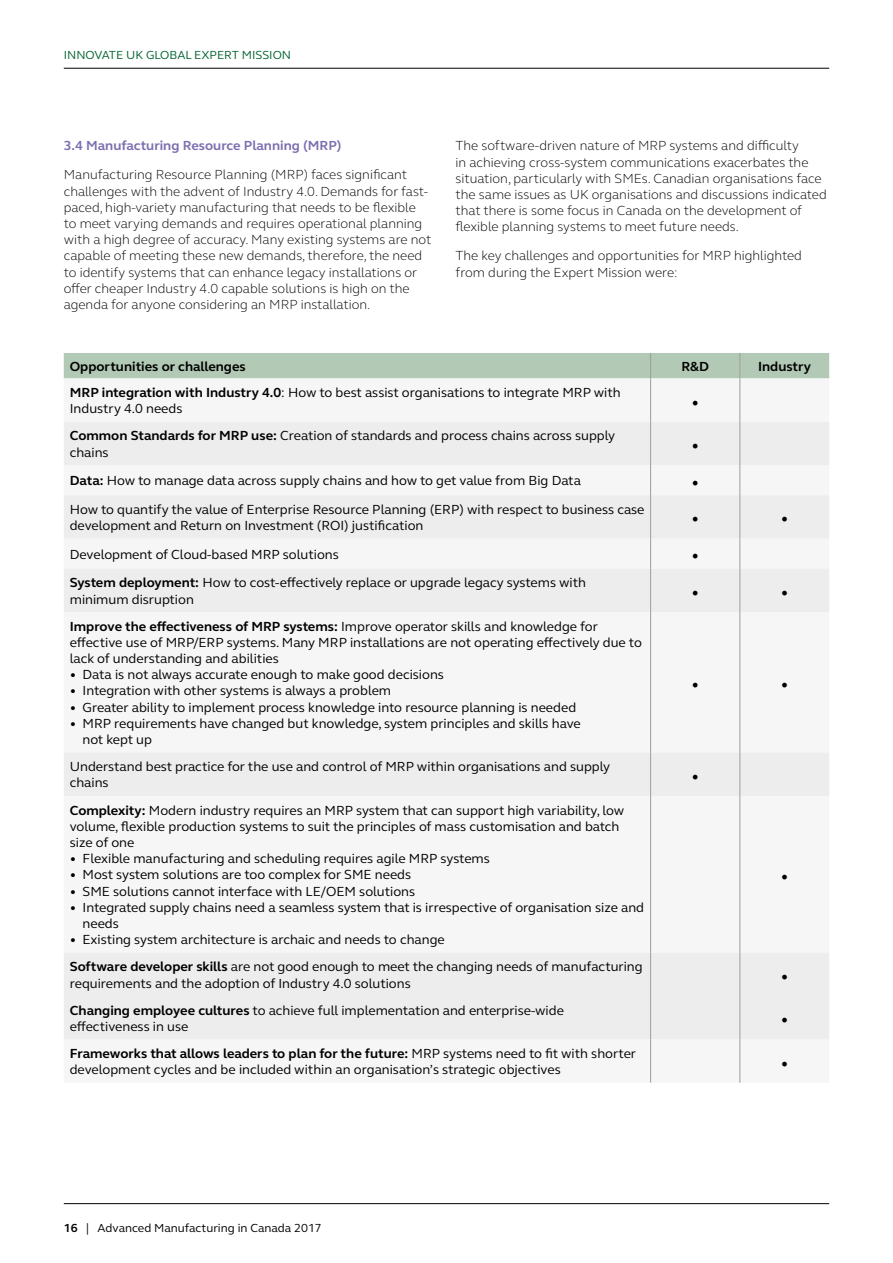
<style>
.page{position:relative;width:893px;height:1263px;background:#fff}
.page>*{position:absolute;margin:0;border:0;box-sizing:border-box;transform-origin:0 0}
.t1{font:18px "Minion Pro";color:#000}
.t2{font:13.5px/16.2px "FS Elliot";color:#000}
.t3{font:300 13.5px/16.2px "FS Elliot";color:#000}
.t4{font:700 13.5px "FS Elliot";color:#7c6eb0}
.t5{font:700 13.5px "FS Elliot";color:#000}
.t6{font:12px "FS Elliot";color:#000}
.t7{font:12px "FS Elliot";color:#00632f}
.s1{font-weight:700}
</style>
<div class="page">
<svg style="left:64px;top:422px;width:765px;height:617px;fill:#f6f6f6"></svg>
<div style="left:64px;top:353px;width:765px;height:25px;background:#b2cab5"></div>
<hr style="left:650px;top:378px;width:1px;height:44px;background:#9d9d9c">
<hr style="left:740px;top:378px;width:1px;height:44px;background:#9d9d9c">
<hr style="left:740px;top:422px;width:1px;height:43px;background:#9d9d9c">
<hr style="left:650px;top:465px;width:1px;height:30px;background:#9d9d9c">
<hr style="left:740px;top:465px;width:1px;height:30px;background:#9d9d9c">
<hr style="left:650px;top:495px;width:1px;height:44px;background:#9d9d9c">
<hr style="left:740px;top:495px;width:1px;height:44px;background:#9d9d9c">
<hr style="left:650px;top:539px;width:1px;height:30px;background:#9d9d9c">
<hr style="left:740px;top:539px;width:1px;height:30px;background:#9d9d9c">
<hr style="left:650px;top:569px;width:1px;height:43px;background:#9d9d9c">
<hr style="left:740px;top:569px;width:1px;height:43px;background:#9d9d9c">
<hr style="left:650px;top:612px;width:1px;height:140px;background:#9d9d9c">
<hr style="left:740px;top:612px;width:1px;height:140px;background:#9d9d9c">
<hr style="left:650px;top:752px;width:1px;height:44px;background:#9d9d9c">
<hr style="left:740px;top:752px;width:1px;height:44px;background:#9d9d9c">
<hr style="left:650px;top:796px;width:1px;height:157px;background:#9d9d9c">
<hr style="left:740px;top:796px;width:1px;height:157px;background:#9d9d9c">
<hr style="left:650px;top:953px;width:1px;height:43px;background:#9d9d9c">
<hr style="left:740px;top:953px;width:1px;height:43px;background:#9d9d9c">
<hr style="left:650px;top:996px;width:1px;height:43px;background:#9d9d9c">
<hr style="left:740px;top:996px;width:1px;height:43px;background:#9d9d9c">
<hr style="left:650px;top:1039px;width:1px;height:44px;background:#9d9d9c">
<hr style="left:740px;top:1039px;width:1px;height:44px;background:#9d9d9c">
<hr style="left:650px;top:422px;width:1px;height:43px;background:#9d9d9c">
<hr style="left:64px;top:1203px;width:765px;height:1px;background:#000">
<hr style="left:64px;top:68px;width:765px;height:1px;background:#000">
<p class="t7" style="left:64px;top:47px;width:229px">INNOVATE UK GLOBAL EXPERT MISSION</p>
<p class="t4" style="left:64px;top:137px;width:279px">3.4 Manufacturing Resource Planning (MRP)</p>
<p class="t3" style="left:64px;top:166px;width:369px">Manufacturing Resource Planning (MRP) faces significant challenges with the advent of Industry 4.0. Demands for fast&shy;paced, high-variety manufacturing that needs to be flexible to meet varying demands and requires operational planning with a high degree of accuracy. Many existing systems are not capable of meeting these new demands, therefore, the need to identify systems that can enhance legacy installations or offer cheaper Industry 4.0 capable solutions is high on the agenda for anyone considering an MRP installation.</p>
<p class="t3" style="left:455px;top:137px;width:373px">The software-driven nature of MRP systems and difficulty<br>in achieving cross-system communications exacerbates the situation, particularly with SMEs. Canadian organisations face the same issues as UK organisations and discussions indicated that there is some focus in Canada on the development of flexible planning systems to meet future needs.</p>
<p class="t3" style="left:455px;top:247px;width:348px">The key challenges and opportunities for MRP highlighted from during the Expert Mission were:</p>
<p class="t5" style="left:70px;top:357px;width:177px">Opportunities or challenges</p>
<p class="t5" style="left:682px;top:357px;width:29px">R&amp;D</p>
<p class="t5" style="left:758px;top:357px;width:55px">Industry</p>
<p class="t2" style="left:70px;top:384px;width:552px"><span class="s1">MRP integration with Industry 4.0</span>: How to best assist organisations to integrate MRP with<br>Industry 4.0 needs</p>
<h1 class="t1" style="left:692px;top:389px;width:9px">•</h1>
<p class="t2" style="left:70px;top:427px;width:547px"><span class="s1">Common Standards for MRP use:</span> Creation of standards and process chains across supply chains</p>
<h1 class="t1" style="left:692px;top:432px;width:9px">•</h1>
<p class="t2" style="left:70px;top:472px;width:513px"><span class="s1">Data:</span> How to manage data across supply chains and how to get value from Big Data</p>
<h1 class="t1" style="left:692px;top:469px;width:9px">•</h1>
<p class="t2" style="left:70px;top:501px;width:576px">How to quantify the value of Enterprise Resource Planning (ERP) with respect to business case development and Return on Investment (ROI) justification</p>
<h1 class="t1" style="left:692px;top:506px;width:9px">•</h1>
<h1 class="t1" style="left:781px;top:506px;width:9px">•</h1>
<p class="t2" style="left:70px;top:546px;width:270px">Development of Cloud-based MRP solutions</p>
<h1 class="t1" style="left:692px;top:542px;width:9px">•</h1>
<p class="t2" style="left:70px;top:574px;width:518px"><span class="s1">System deployment:</span> How to cost-effectively replace or upgrade legacy systems with minimum disruption</p>
<h1 class="t1" style="left:692px;top:579px;width:9px">•</h1>
<h1 class="t1" style="left:781px;top:579px;width:9px">•</h1>
<p class="t2" style="left:70px;top:618px;width:574px"><span class="s1">Improve the effectiveness of MRP systems:</span> Improve operator skills and knowledge for effective use of MRP/ERP systems. Many MRP installations are not operating effectively due to lack of understanding and abilities</p>
<p class="t2" style="left:70px;top:666px;width:376px">• Data is not always accurate enough to make good decisions</p>
<p class="t2" style="left:70px;top:682px;width:323px">• Integration with other systems is always a problem</p>
<p class="t2" style="left:70px;top:699px;width:508px">• Greater ability to implement process knowledge into resource planning is needed</p>
<p class="t2" style="left:83px;top:715px;width:500px;text-indent:-13px">• MRP requirements have changed but knowledge, system principles and skills have not kept up</p>
<p class="t2" style="left:70px;top:758px;width:542px">Understand best practice for the use and control of MRP within organisations and supply chains</p>
<p class="t2" style="left:70px;top:801px;width:556px"><span class="s1">Complexity:</span> Modern industry requires an MRP system that can support high variability, low volume, flexible production systems to suit the principles of mass customisation and batch size of one</p>
<p class="t2" style="left:70px;top:850px;width:422px">• Flexible manufacturing and scheduling requires agile MRP systems</p>
<p class="t2" style="left:70px;top:866px;width:343px">• Most system solutions are too complex for SME needs</p>
<p class="t2" style="left:70px;top:882px;width:347px">• SME solutions cannot interface with LE/OEM solutions</p>
<p class="t2" style="left:83px;top:899px;width:563px;text-indent:-13px">• Integrated supply chains need a seamless system that is irrespective of organisation size and needs</p>
<p class="t2" style="left:70px;top:931px;width:376px">• Existing system architecture is archaic and needs to change</p>
<p class="t2" style="left:70px;top:958px;width:574px"><span class="s1">Software developer skills</span> are not good enough to meet the changing needs of manufacturing requirements and the adoption of Industry 4.0 solutions</p>
<p class="t2" style="left:70px;top:1002px;width:496px"><span class="s1">Changing employee cultures</span> to achieve full implementation and enterprise-wide effectiveness in use</p>
<p class="t2" style="left:70px;top:1045px;width:568px"><span class="s1">Frameworks that allows leaders to plan for the future:</span> MRP systems need to fit with shorter development cycles and be included within an organisation’s strategic objectives</p>
<h1 class="t1" style="left:692px;top:671px;width:9px">•</h1>
<h1 class="t1" style="left:781px;top:671px;width:9px">•</h1>
<h1 class="t1" style="left:692px;top:763px;width:9px">•</h1>
<h1 class="t1" style="left:781px;top:863px;width:9px">•</h1>
<h1 class="t1" style="left:781px;top:963px;width:9px">•</h1>
<h1 class="t1" style="left:781px;top:1006px;width:9px">•</h1>
<h1 class="t1" style="left:781px;top:1050px;width:9px">•</h1>
<p class="t6" style="left:64px;top:1219px;width:260px"><span class="s1">16</span> | Advanced Manufacturing in Canada 2017</p>
</div>
